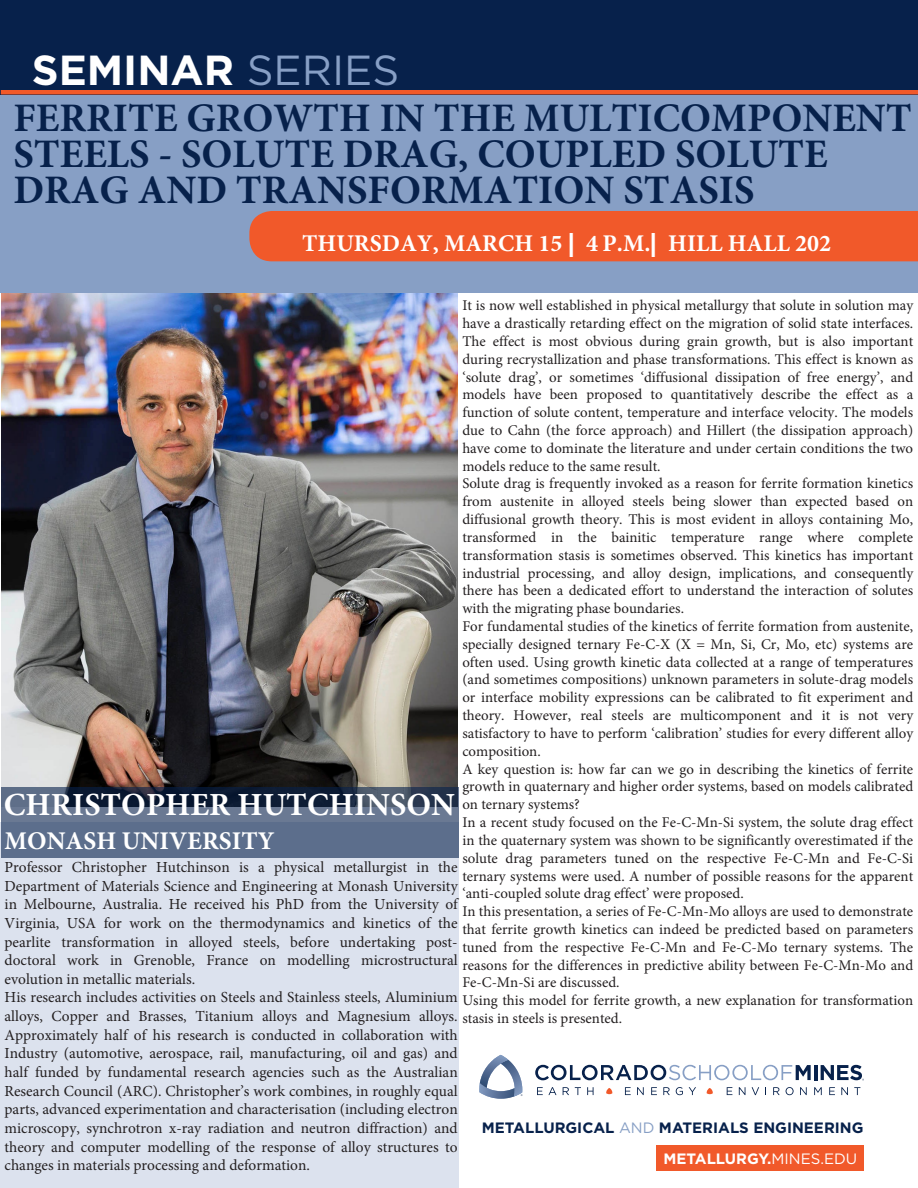
<style>
.page{position:relative;width:918px;height:1188px;background:#fff}
.page>*{position:absolute;margin:0;border:0;box-sizing:border-box;transform-origin:0 0}
.t1{font:700 42px "Gotham";color:#fff}
.t2{font:700 40.5px/36px "Minion Pro";color:#07214b}
.t3{font:700 32.25px "Minion Pro";color:#fff}
.t4{font:700 25.5px "Minion Pro";color:#fff}
.t5{font:700 24px "Minion Pro";color:#fff}
.t6{font:15.3px/18.6px "Minion Pro";color:#231f20}
.t7{font:700 15px "Gotham";color:#07214b}
.t8{font:700 15px "Gotham";color:#fff}
.t9{font:14.85px/17.9px "Minion Pro";color:#231f20}
.s1{font-weight:400;color:#879fc5}
.s2{font-family:"Avenir Next"}
.s3{font-weight:400}
</style>
<div class="page">
<img style="left:1px;top:293px;width:457px;height:513px">
<div style="left:0;top:822px;width:459px;height:366px;background:#dce2ee"></div>
<div style="left:0;top:94px;width:918px;height:199px;background:#879fc5"></div>
<div style="left:0;top:0;width:918px;height:94px;background:#07214b"></div>
<svg style="left:535px;top:1065px;width:276px;height:15px"></svg>
<hr style="left:814px;top:1065px;width:3px;height:15px;background:#07214b">
<svg style="left:537px;top:1087px;width:19px;height:8px"></svg>
<svg style="left:563px;top:1087px;width:6px;height:8px"></svg>
<svg style="left:575px;top:1087px;width:6px;height:8px"></svg>
<svg style="left:587px;top:1087px;width:7px;height:8px"></svg>
<svg style="left:625px;top:1087px;width:6px;height:8px"></svg>
<svg style="left:637px;top:1087px;width:7px;height:8px"></svg>
<svg style="left:651px;top:1087px;width:6px;height:8px"></svg>
<svg style="left:663px;top:1087px;width:7px;height:8px"></svg>
<svg style="left:676px;top:1087px;width:7px;height:8px"></svg>
<svg style="left:689px;top:1087px;width:7px;height:8px"></svg>
<svg style="left:727px;top:1087px;width:5px;height:8px"></svg>
<svg style="left:739px;top:1087px;width:6px;height:8px"></svg>
<svg style="left:752px;top:1087px;width:7px;height:8px"></svg>
<svg style="left:773px;top:1087px;width:7px;height:8px"></svg>
<svg style="left:786px;top:1087px;width:8px;height:8px"></svg>
<svg style="left:800px;top:1087px;width:7px;height:8px"></svg>
<svg style="left:814px;top:1087px;width:8px;height:8px"></svg>
<svg style="left:829px;top:1087px;width:6px;height:8px"></svg>
<svg style="left:841px;top:1087px;width:7px;height:8px"></svg>
<svg style="left:854px;top:1087px;width:6px;height:8px"></svg>
<svg style="left:606px;top:1088px;width:6px;height:6px"></svg>
<svg style="left:707px;top:1088px;width:6px;height:6px"></svg>
<svg style="left:821px;top:1065px;width:43px;height:16px"></svg>
<svg style="left:479px;top:1055px;width:44px;height:44px"></svg>
<hr style="left:1px;top:90px;width:917px;height:4px;background:#f1592a">
<div style="left:249px;top:211px;width:669px;height:50px;background:#f1592a"></div>
<div style="left:657px;top:1145px;width:207px;height:26px;background:#f1592a"></div>
<svg style="left:2px;top:787px;width:457px;height:71px;background:#4e5f7a"></svg>
<p class="t1" style="left:32px;top:42px;width:369px">SEMINAR <span class="s1">SERIES</span></p>
<p class="t2" style="left:13px;top:99px;width:900px">FERRITE GROWTH IN THE MULTICOMPONENT<br>STEELS - SOLUTE DRAG, COUPLED SOLUTE<br>DRAG AND TRANSFORMATION STASIS</p>
<p class="t5" style="left:302px;top:227px;width:530px">THURSDAY, MARCH 15 <span class="s2">|</span> 4 P.M.<span class="s2">|</span> HILL HALL 202</p>
<p class="t9" style="left:462px;top:297px;width:452px">It is now well established in physical metallurgy that solute in solution may have a drastically retarding effect on the migration of solid state interfaces.<br>The effect is most obvious during grain growth, but is also important during recrystallization and phase transformations. This effect is known as ‘solute drag’, or sometimes ‘diffusional dissipation of free energy’, and models have been proposed to quantitatively describe the effect as a function of solute content, temperature and interface velocity. The models due to Cahn (the force approach) and Hillert (the dissipation approach) have come to dominate the literature and under certain conditions the two models reduce to the same result.<br>Solute drag is frequently invoked as a reason for ferrite formation kinetics from austenite in alloyed steels being slower than expected based on diffusional growth theory. This is most evident in alloys containing Mo, transformed in the bainitic temperature range where complete transformation stasis is sometimes observed. This kinetics has important industrial processing, and alloy design, implications, and consequently there has been a dedicated effort to understand the interaction of solutes with the migrating phase boundaries.<br>For fundamental studies of the kinetics of ferrite formation from austenite, specially designed ternary Fe-C-X (X = Mn, Si, Cr, Mo, etc) systems are often used. Using growth kinetic data collected at a range of temperatures (and sometimes compositions) unknown parameters in solute-drag models or interface mobility expressions can be calibrated to fit experiment and theory. However, real steels are multicomponent and it is not very satisfactory to have to perform ‘calibration’ studies for every different alloy composition.<br>A key question is: how far can we go in describing the kinetics of ferrite growth in quaternary and higher order systems, based on models calibrated on ternary systems?<br>In a recent study focused on the Fe-C-Mn-Si system, the solute drag effect in the quaternary system was shown to be significantly overestimated if the solute drag parameters tuned on the respective Fe-C-Mn and Fe-C-Si ternary systems were used. A number of possible reasons for the apparent ‘anti-coupled solute drag effect’ were proposed.<br>In this presentation, a series of Fe-C-Mn-Mo alloys are used to demonstrate that ferrite growth kinetics can indeed be predicted based on parameters tuned from the respective Fe-C-Mn and Fe-C-Mo ternary systems. The reasons for the differences in predictive ability between Fe-C-Mn-Mo and Fe-C-Mn-Si are discussed.<br>Using this model for ferrite growth, a new explanation for transformation stasis in steels is presented.</p>
<p class="t3" style="left:4px;top:782px;width:453px">CHRISTOPHER HUTCHINSON</p>
<p class="t4" style="left:5px;top:823px;width:271px">MONASH UNIVERSITY</p>
<p class="t6" style="left:5px;top:858px;width:455px">Professor Christopher Hutchinson is a physical metallurgist in the Department of Materials Science and Engineering at Monash University in Melbourne, Australia. He received his PhD from the University of Virginia, USA for work on the thermodynamics and kinetics of the pearlite transformation in alloyed steels, before undertaking post&shy;doctoral work in Grenoble, France on modelling microstructural evolution in metallic materials.<br>His research includes activities on Steels and Stainless steels, Aluminium alloys, Copper and Brasses, Titanium alloys and Magnesium alloys.<br>Approximately half of his research is conducted in collaboration with Industry (automotive, aerospace, rail, manufacturing, oil and gas) and half funded by fundamental research agencies such as the Australian Research Council (ARC). Christopher’s work combines, in roughly equal parts, advanced experimentation and characterisation (including electron microscopy, synchrotron x-ray radiation and neutron diffraction) and theory and computer modelling of the response of alloy structures to changes in materials processing and deformation.</p>
<p class="t7" style="left:482px;top:1118px;width:383px">METALLURGICAL <span class="s1">AND</span> MATERIALS ENGINEERING</p>
<p class="t8" style="left:663px;top:1149px;width:195px">METALLURGY.<span class="s3">MINES.EDU</span></p>
</div>
